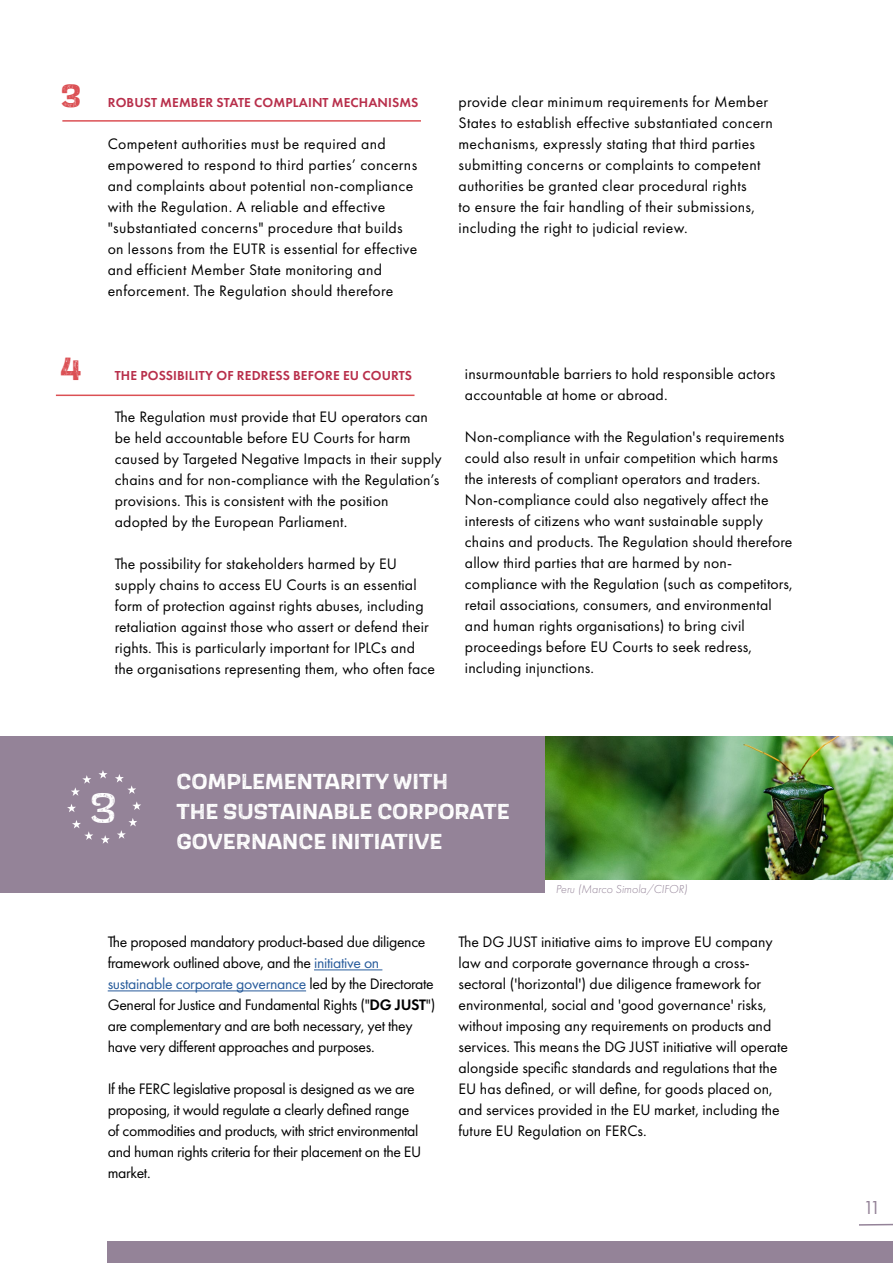
<style>
.page{position:relative;width:893px;height:1263px;background:#fff}
.page>*{position:absolute;margin:0;border:0;box-sizing:border-box;transform-origin:0 0}
.t1{font:700 33.45px "Scarlet Wood";color:#db5054}
.t2{font:700 22.5px/30px "Scarlet Wood";color:#fff}
.t3{font:19.5px "Futura PT";color:#948398}
.t4{font:15.75px/21px "Futura PT";letter-spacing:.01em;color:#000}
.t5{font:15.75px/21px "Futura PT";letter-spacing:-.02em;color:#000}
.t6{font:600 13.5px "Futura PT";letter-spacing:.01em;color:#b82f4b}
.t7{font:italic 300 12px "Futura PT";color:#948398}
.s1{color:#275b9b}
.s2{font-weight:600}
</style>
<div class="page">
<svg style="left:859px;top:1223px;width:34px;height:3px"></svg>
<hr style="left:56px;top:395px;width:358px;height:1px;background:#db5054">
<hr style="left:62px;top:120px;width:359px;height:2px;background:#db5054">
<img style="left:544px;top:736px;width:349px;height:143px">
<div style="left:0;top:736px;width:544px;height:157px;background:#948398"></div>
<hr style="left:314px;top:969px;width:68px;height:1px;background:#275b9b">
<hr style="left:108px;top:990px;width:198px;height:1px;background:#275b9b">
<div style="left:108px;top:1241px;width:785px;height:22px;background:#948398"></div>
<svg style="left:67px;top:770px;width:74px;height:74px"></svg>
<h1 class="t1" style="left:61px;top:73px;width:22px">3</h1>
<h1 class="t1" style="left:61px;top:346px;width:22px">4</h1>
<p class="t6" style="left:108px;top:94px;width:312px">ROBUST MEMBER STATE COMPLAINT MECHANISMS</p>
<p class="t4" style="left:108px;top:133px;width:311px">Competent authorities must be required and empowered to respond to third parties’ concerns and complaints about potential non-compliance with the Regulation. A reliable and effective "substantiated concerns" procedure that builds on lessons from the EUTR is essential for effective and efficient Member State monitoring and enforcement. The Regulation should therefore</p>
<p class="t4" style="left:459px;top:91px;width:316px">provide clear minimum requirements for Member States to establish effective substantiated concern mechanisms, expressly stating that third parties submitting concerns or complaints to competent authorities be granted clear procedural rights<br>to ensure the fair handling of their submissions, including the right to judicial review.</p>
<p class="t6" style="left:115px;top:367px;width:299px">THE POSSIBILITY OF REDRESS BEFORE EU COURTS</p>
<p class="t4" style="left:115px;top:406px;width:329px">The Regulation must provide that EU operators can be held accountable before EU Courts for harm caused by Targeted Negative Impacts in their supply chains and for non-compliance with the Regulation’s provisions. This is consistent with the position adopted by the European Parliament.</p>
<p class="t4" style="left:115px;top:553px;width:322px">The possibility for stakeholders harmed by EU supply chains to access EU Courts is an essential form of protection against rights abuses, including retaliation against those who assert or defend their rights. This is particularly important for IPLCs and the organisations representing them, who often face</p>
<p class="t4" style="left:465px;top:364px;width:312px">insurmountable barriers to hold responsible actors accountable at home or abroad.</p>
<p class="t4" style="left:465px;top:427px;width:329px">Non-compliance with the Regulation's requirements could also result in unfair competition which harms the interests of compliant operators and traders.<br>Non-compliance could also negatively affect the interests of citizens who want sustainable supply chains and products. The Regulation should therefore allow third parties that are harmed by non&shy;compliance with the Regulation (such as competitors, retail associations, consumers, and environmental and human rights organisations) to bring civil proceedings before EU Courts to seek redress, including injunctions.</p>
<h2 class="t2" style="left:176px;top:765px;width:335px">COMPLEMENTARITY WITH<br>THE SUSTAINABLE CORPORATE<br>GOVERNANCE INITIATIVE</h2>
<p class="t7" style="left:556px;top:882px;width:133px">Peru (Marco Simola/CIFOR)</p>
<p class="t5" style="left:108px;top:931px;width:329px">The proposed mandatory product-based due diligence framework outlined above, and the <span class="s1">initiative on sustainable corporate governance</span> led by the Directorate General for Justice and Fundamental Rights ("<span class="s2">DG JUST</span>") are complementary and are both necessary, yet they have very different approaches and purposes.</p>
<p class="t5" style="left:108px;top:1078px;width:315px">If the FERC legislative proposal is designed as we are proposing, it would regulate a clearly defined range of commodities and products, with strict environmental and human rights criteria for their placement on the EU market.</p>
<p class="t4" style="left:459px;top:931px;width:331px">The DG JUST initiative aims to improve EU company law and corporate governance through a cross&shy;sectoral ('horizontal') due diligence framework for environmental, social and 'good governance' risks, without imposing any requirements on products and services. This means the DG JUST initiative will operate alongside specific standards and regulations that the EU has defined, or will define, for goods placed on, and services provided in the EU market, including the future EU Regulation on FERCs.</p>
<p class="t3" style="left:863px;top:1196px;width:19px">11</p>
</div>
